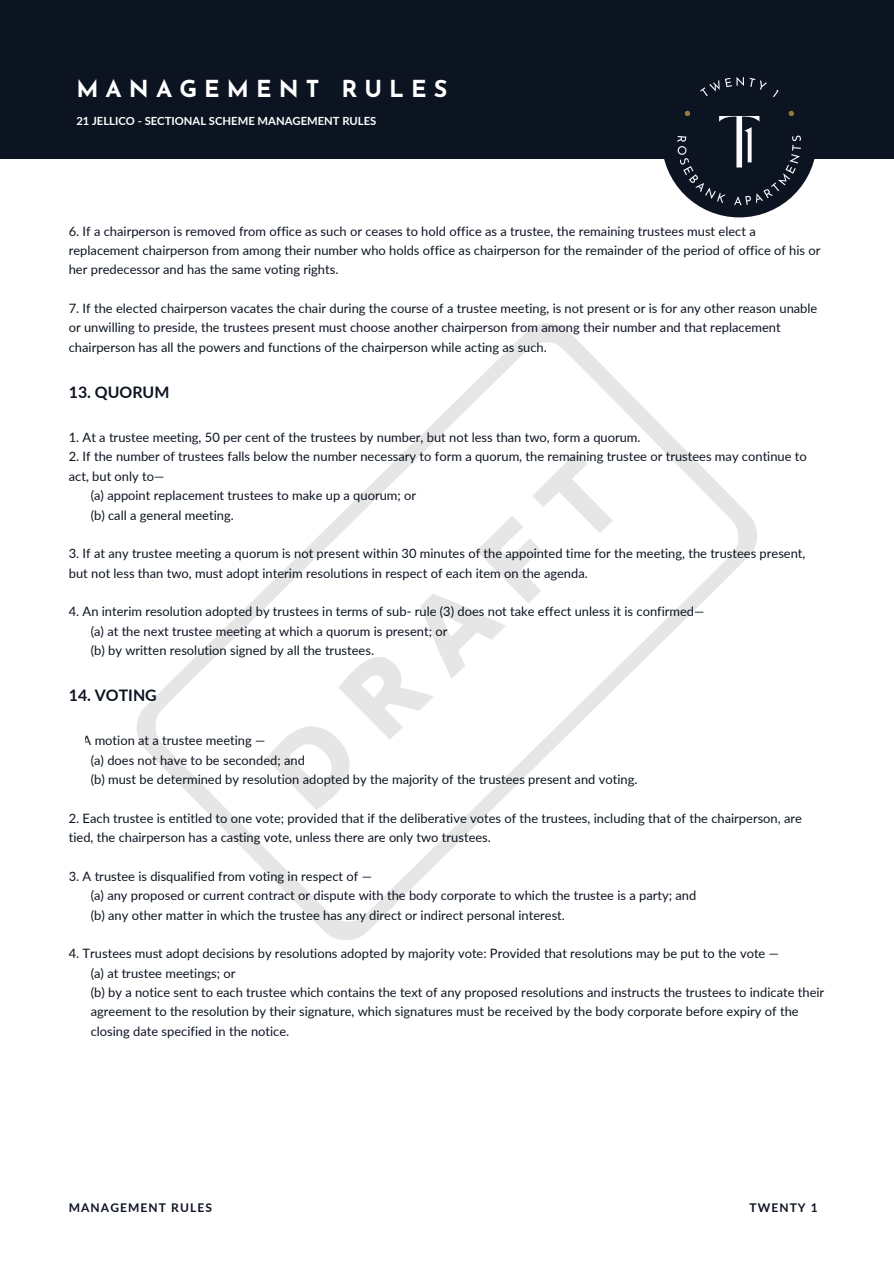
<style>
.page{position:relative;width:894px;height:1264px;background:#fff}
.page>*{position:absolute;margin:0;border:0;box-sizing:border-box;transform-origin:0 0}
.t1{font:700 23.4px "Josefin Sans";letter-spacing:.305em;color:#fff}
.t2{font:700 15.9px "Lato";color:#0c1421}
.t3{font:12.9px/19.4px "Lato";color:#0c1421}
.t4{font:700 12px "Lato";letter-spacing:.09em;color:#0c1421}
.t5{font:700 11.25px "Lato";color:#fff}
</style>
<div class="page">
<div style="left:0;top:0;width:893px;height:159px;background:#0c1421"></div>
<div style="left:661px;top:62px;width:155px;height:155px;background:#0c1421;border-radius:50%"></div>
<svg style="left:700px;top:77px;width:43px;height:19px"></svg>
<svg style="left:749px;top:78px;width:17px;height:12px"></svg>
<svg style="left:773px;top:90px;width:5px;height:7px"></svg>
<svg style="left:677px;top:111px;width:123px;height:94px"></svg>
<svg style="left:136px;top:323px;width:621px;height:617px"></svg>
<svg style="left:266px;top:452px;width:347px;height:358px"></svg>
<h4 class="t1" style="left:76px;top:80px;width:372px">MANAGEMENT RULES</h4>
<p class="t5" style="left:76px;top:114px;width:301px">21 JELLICO - SECTIONAL SCHEME MANAGEMENT RULES</p>
<h1 class="t3" style="left:69px;top:221px;width:753px">6. If a chairperson is removed from office as such or ceases to hold office as a trustee, the remaining trustees must elect a replacement chairperson from among their number who holds office as chairperson for the remainder of the period of office of his or her predecessor and has the same voting rights.</h1>
<p class="t3" style="left:69px;top:298px;width:749px">7. If the elected chairperson vacates the chair during the course of a trustee meeting, is not present or is for any other reason unable or unwilling to preside, the trustees present must choose another chairperson from among their number and that replacement chairperson has all the powers and functions of the chairperson while acting as such.</p>
<p class="t2" style="left:69px;top:382px;width:102px">13. QUORUM</p>
<h4 class="t3" style="left:69px;top:427px;width:573px">1. At a trustee meeting, 50 per cent of the trustees by number, but not less than two, form a quorum.</h4>
<h4 class="t3" style="left:69px;top:447px;width:739px">2. If the number of trustees falls below the number necessary to form a quorum, the remaining trustee or trustees may continue to act, but only to—</h4>
<h4 class="t3" style="left:91px;top:485px;width:327px">(a) appoint replacement trustees to make up a quorum; or</h4>
<h2 class="t3" style="left:91px;top:505px;width:144px">(b) call a general meeting.</h2>
<h4 class="t3" style="left:69px;top:543px;width:738px">3. If at any trustee meeting a quorum is not present within 30 minutes of the appointed time for the meeting, the trustees present, but not less than two, must adopt interim resolutions in respect of each item on the agenda.</h4>
<p class="t3" style="left:69px;top:601px;width:637px">4. An interim resolution adopted by trustees in terms of sub- rule (3) does not take effect unless it is confirmed—</p>
<p class="t3" style="left:91px;top:621px;width:358px">(a) at the next trustee meeting at which a quorum is present; or</p>
<h4 class="t3" style="left:91px;top:640px;width:285px">(b) by written resolution signed by all the trustees.</h4>
<h4 class="t2" style="left:69px;top:685px;width:89px">14. VOTING</h4>
<p class="t3" style="left:69px;top:730px;width:198px">1. A motion at a trustee meeting —</p>
<p class="t3" style="left:91px;top:750px;width:216px">(a) does not have to be seconded; and</p>
<h2 class="t3" style="left:91px;top:769px;width:548px">(b) must be determined by resolution adopted by the majority of the trustees present and voting.</h2>
<h4 class="t3" style="left:69px;top:808px;width:734px">2. Each trustee is entitled to one vote; provided that if the deliberative votes of the trustees, including that of the chairperson, are tied, the chairperson has a casting vote, unless there are only two trustees.</h4>
<p class="t3" style="left:69px;top:866px;width:304px">3. A trustee is disqualified from voting in respect of —</p>
<p class="t3" style="left:91px;top:885px;width:607px">(a) any proposed or current contract or dispute with the body corporate to which the trustee is a party; and</p>
<h4 class="t3" style="left:91px;top:905px;width:475px">(b) any other matter in which the trustee has any direct or indirect personal interest.</h4>
<h4 class="t3" style="left:69px;top:943px;width:711px">4. Trustees must adopt decisions by resolutions adopted by majority vote: Provided that resolutions may be put to the vote —</h4>
<p class="t3" style="left:91px;top:963px;width:146px">(a) at trustee meetings; or</p>
<p class="t3" style="left:91px;top:982px;width:734px">(b) by a notice sent to each trustee which contains the text of any proposed resolutions and instructs the trustees to indicate their agreement to the resolution by their signature, which signatures must be received by the body corporate before expiry of the closing date specified in the notice.</p>
<p class="t4" style="left:69px;top:1200px;width:145px">MANAGEMENT RULES</p>
<p class="t4" style="left:749px;top:1200px;width:70px">TWENTY 1</p>
</div>
